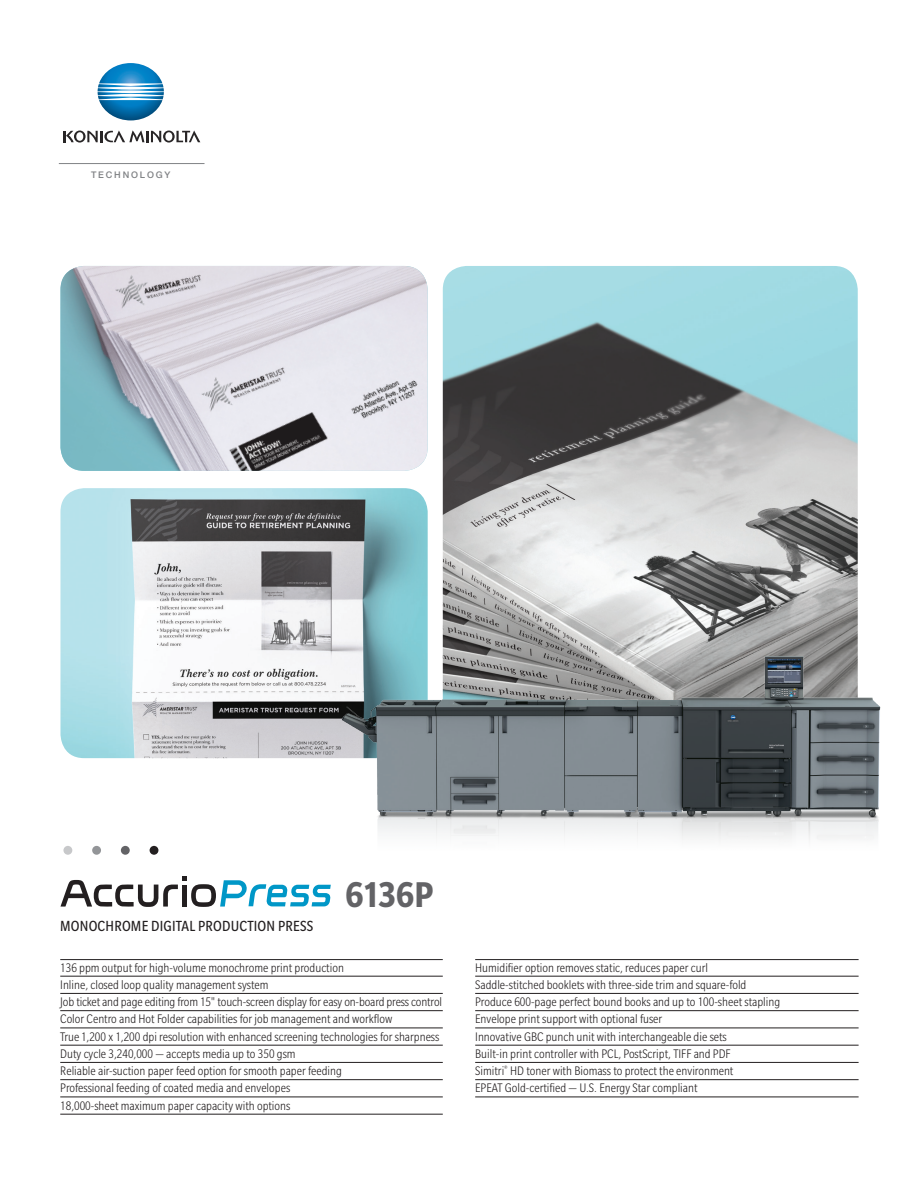
<style>
.page{position:relative;width:918px;height:1188px;background:#fff}
.page>*{position:absolute;margin:0;border:0;box-sizing:border-box;transform-origin:0 0}
.sell_sheet_back_head{font:700 condensed 39px "Slate Std";letter-spacing:-.02em;color:#636366}
.Product_Description{font:condensed 15.9px "Slate Std";letter-spacing:.01em;color:#231f20}
.SPEC_BULLETS{font:300 condensed 13.5px "Slate Std";color:#231f20}
.t1{font:500 9.15px "Helvetica Neue LT Std";letter-spacing:.2em;color:#808285}
</style>
<div class="page">
<img style="left:60px;top:266px;width:368px;height:205px">
<img style="left:60px;top:488px;width:368px;height:270px">
<img style="left:443px;top:266px;width:415px;height:370px">
<img style="left:98px;top:63px;width:66px;height:57px">
<svg style="left:63px;top:130px;width:137px;height:13px"></svg>
<hr style="left:59px;top:163px;width:146px;height:1px;background:#808285">
<svg style="left:60px;top:876px;width:271px;height:31px"></svg>
<svg style="left:63px;top:846px;width:9px;height:9px"></svg>
<svg style="left:92px;top:846px;width:9px;height:9px"></svg>
<svg style="left:121px;top:846px;width:9px;height:9px"></svg>
<svg style="left:150px;top:846px;width:8px;height:9px"></svg>
<img style="left:323px;top:636px;width:558px;height:204px">
<hr style="left:60px;top:959px;width:383px;height:1px;background:#231f20">
<hr style="left:60px;top:976px;width:383px;height:1px;background:#231f20">
<hr style="left:60px;top:993px;width:383px;height:1px;background:#231f20">
<hr style="left:60px;top:1010px;width:383px;height:1px;background:#231f20">
<hr style="left:60px;top:1028px;width:383px;height:1px;background:#231f20">
<hr style="left:60px;top:1045px;width:383px;height:1px;background:#231f20">
<hr style="left:60px;top:1062px;width:383px;height:1px;background:#231f20">
<hr style="left:60px;top:1079px;width:383px;height:1px;background:#231f20">
<hr style="left:60px;top:1097px;width:383px;height:1px;background:#231f20">
<hr style="left:60px;top:1114px;width:383px;height:1px;background:#231f20">
<hr style="left:475px;top:959px;width:384px;height:1px;background:#231f20">
<hr style="left:475px;top:976px;width:384px;height:1px;background:#231f20">
<hr style="left:475px;top:993px;width:384px;height:1px;background:#231f20">
<hr style="left:475px;top:1010px;width:384px;height:1px;background:#231f20">
<hr style="left:475px;top:1028px;width:384px;height:1px;background:#231f20">
<hr style="left:475px;top:1045px;width:384px;height:1px;background:#231f20">
<hr style="left:475px;top:1062px;width:384px;height:1px;background:#231f20">
<hr style="left:475px;top:1079px;width:384px;height:1px;background:#231f20">
<hr style="left:475px;top:1097px;width:384px;height:1px;background:#231f20">
<p class="t1" style="left:91px;top:169px;width:81px">TECHNOLOGY</p>
<p class="Product_Description" style="left:60px;top:918px;width:254px">MONOCHROME DIGITAL PRODUCTION PRESS</p>
<p class="sell_sheet_back_head" style="left:345px;top:874px;width:89px">6136P</p>
<p class="SPEC_BULLETS" style="left:60px;top:961px;width:285px">136 ppm output for high-volume monochrome print production</p>
<p class="SPEC_BULLETS" style="left:60px;top:978px;width:210px">Inline, closed loop quality management system</p>
<p class="SPEC_BULLETS" style="left:60px;top:995px;width:383px">Job ticket and page editing from 15" touch-screen display for easy on-board press control</p>
<p class="SPEC_BULLETS" style="left:60px;top:1012px;width:334px">Color Centro and Hot Folder capabilities for job management and workflow</p>
<p class="SPEC_BULLETS" style="left:60px;top:1030px;width:381px">True 1,200 x 1,200 dpi resolution with enhanced screening technologies for sharpness</p>
<p class="SPEC_BULLETS" style="left:60px;top:1047px;width:237px">Duty cycle 3,240,000 — accepts media up to 350 gsm</p>
<p class="SPEC_BULLETS" style="left:60px;top:1064px;width:283px">Reliable air-suction paper feed option for smooth paper feeding</p>
<p class="SPEC_BULLETS" style="left:60px;top:1081px;width:231px">Professional feeding of coated media and envelopes</p>
<p class="SPEC_BULLETS" style="left:60px;top:1099px;width:232px">18,000-sheet maximum paper capacity with options</p>
<p class="SPEC_BULLETS" style="left:475px;top:961px;width:234px">Humidifier option removes static, reduces paper curl</p>
<p class="SPEC_BULLETS" style="left:475px;top:978px;width:273px">Saddle-stitched booklets with three-side trim and square-fold</p>
<p class="SPEC_BULLETS" style="left:475px;top:995px;width:306px">Produce 600-page perfect bound books and up to 100-sheet stapling</p>
<p class="SPEC_BULLETS" style="left:475px;top:1012px;width:189px">Envelope print support with optional fuser</p>
<p class="SPEC_BULLETS" style="left:475px;top:1030px;width:253px">Innovative GBC punch unit with interchangeable die sets</p>
<p class="SPEC_BULLETS" style="left:475px;top:1047px;width:257px">Built-in print controller with PCL, PostScript, TIFF and PDF</p>
<p class="SPEC_BULLETS" style="left:475px;top:1064px;width:260px">Simitri<sup>®</sup> HD toner with Biomass to protect the environment</p>
<p class="SPEC_BULLETS" style="left:475px;top:1081px;width:224px">EPEAT Gold-certified — U.S. Energy Star compliant</p>
</div>
